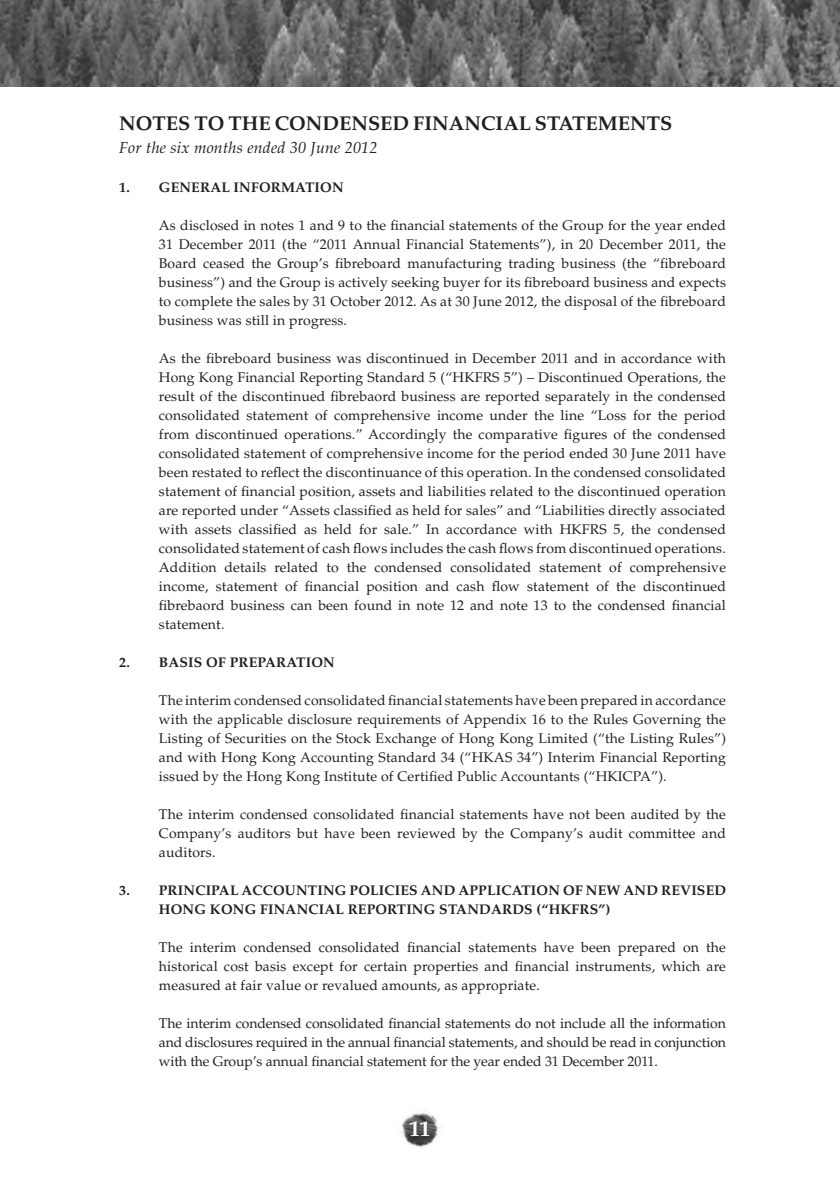
<style>
.page{position:relative;width:840px;height:1191px;background:#fff}
.page>*{position:absolute;margin:0;border:0;box-sizing:border-box;transform-origin:0 0}
.t1{font:700 22px "Palatino LT Std";color:#fff}
.t2{font:700 20px "Palatino LT Std";color:#231f20}
.t3{font:italic 16px "Palatino LT Std";letter-spacing:.01em;color:#231f20}
.t4{font:14px/19px "Palatino LT Std";letter-spacing:.01em;color:#231f20;text-align:justify}
.t5{font:700 14px/19px "Palatino LT Std";letter-spacing:.01em;color:#231f20}
</style>
<div class="page">
<img style="left:0;top:0;width:839px;height:86px">
<img style="left:401px;top:1112px;width:37px;height:35px">
<p class="t2" style="left:119px;top:112px;width:554px">NOTES TO THE CONDENSED FINANCIAL STATEMENTS</p>
<p class="t3" style="left:119px;top:138px;width:260px">For the six months ended 30 June 2012</p>
<p class="t5" style="left:119px;top:178px;width:226px">1. GENERAL INFORMATION</p>
<p class="t4" style="left:159px;top:216px;width:568px">As disclosed in notes 1 and 9 to the financial statements of the Group for the year ended 31 December 2011 (the “2011 Annual Financial Statements”), in 20 December 2011, the Board ceased the Group’s fibreboard manufacturing trading business (the “fibreboard business”) and the Group is actively seeking buyer for its fibreboard business and expects to complete the sales by 31 October 2012. As at 30 June 2012, the disposal of the fibreboard business was still in progress.</p>
<p class="t4" style="left:159px;top:349px;width:568px">As the fibreboard business was discontinued in December 2011 and in accordance with Hong Kong Financial Reporting Standard 5 (“HKFRS 5”) – Discontinued Operations, the result of the discontinued fibrebaord business are reported separately in the condensed consolidated statement of comprehensive income under the line “Loss for the period from discontinued operations.” Accordingly the comparative figures of the condensed consolidated statement of comprehensive income for the period ended 30 June 2011 have been restated to reflect the discontinuance of this operation. In the condensed consolidated statement of financial position, assets and liabilities related to the discontinued operation are reported under “Assets classified as held for sales” and “Liabilities directly associated with assets classified as held for sale.” In accordance with HKFRS 5, the condensed consolidated statement of cash flows includes the cash flows from discontinued operations.<br>Addition details related to the condensed consolidated statement of comprehensive income, statement of financial position and cash flow statement of the discontinued fibrebaord business can been found in note 12 and note 13 to the condensed financial statement.</p>
<p class="t5" style="left:119px;top:653px;width:217px">2. BASIS OF PREPARATION</p>
<p class="t4" style="left:159px;top:691px;width:568px">The interim condensed consolidated financial statements have been prepared in accordance with the applicable disclosure requirements of Appendix 16 to the Rules Governing the Listing of Securities on the Stock Exchange of Hong Kong Limited (“the Listing Rules”) and with Hong Kong Accounting Standard 34 (“HKAS 34”) Interim Financial Reporting issued by the Hong Kong Institute of Certified Public Accountants (“HKICPA”).</p>
<p class="t4" style="left:159px;top:805px;width:568px">The interim condensed consolidated financial statements have not been audited by the Company’s auditors but have been reviewed by the Company’s audit committee and auditors.</p>
<p class="t5" style="left:159px;top:881px;width:568px;text-indent:-40px">3. PRINCIPAL ACCOUNTING POLICIES AND APPLICATION OF NEW AND REVISED<br>HONG KONG FINANCIAL REPORTING STANDARDS (“HKFRS”)</p>
<p class="t4" style="left:159px;top:938px;width:568px">The interim condensed consolidated financial statements have been prepared on the historical cost basis except for certain properties and financial instruments, which are measured at fair value or revalued amounts, as appropriate.</p>
<p class="t4" style="left:159px;top:1014px;width:568px">The interim condensed consolidated financial statements do not include all the information and disclosures required in the annual financial statements, and should be read in conjunction with the Group’s annual financial statement for the year ended 31 December 2011.</p>
<p class="t1" style="left:409px;top:1115px;width:11px">11</p>
</div>
